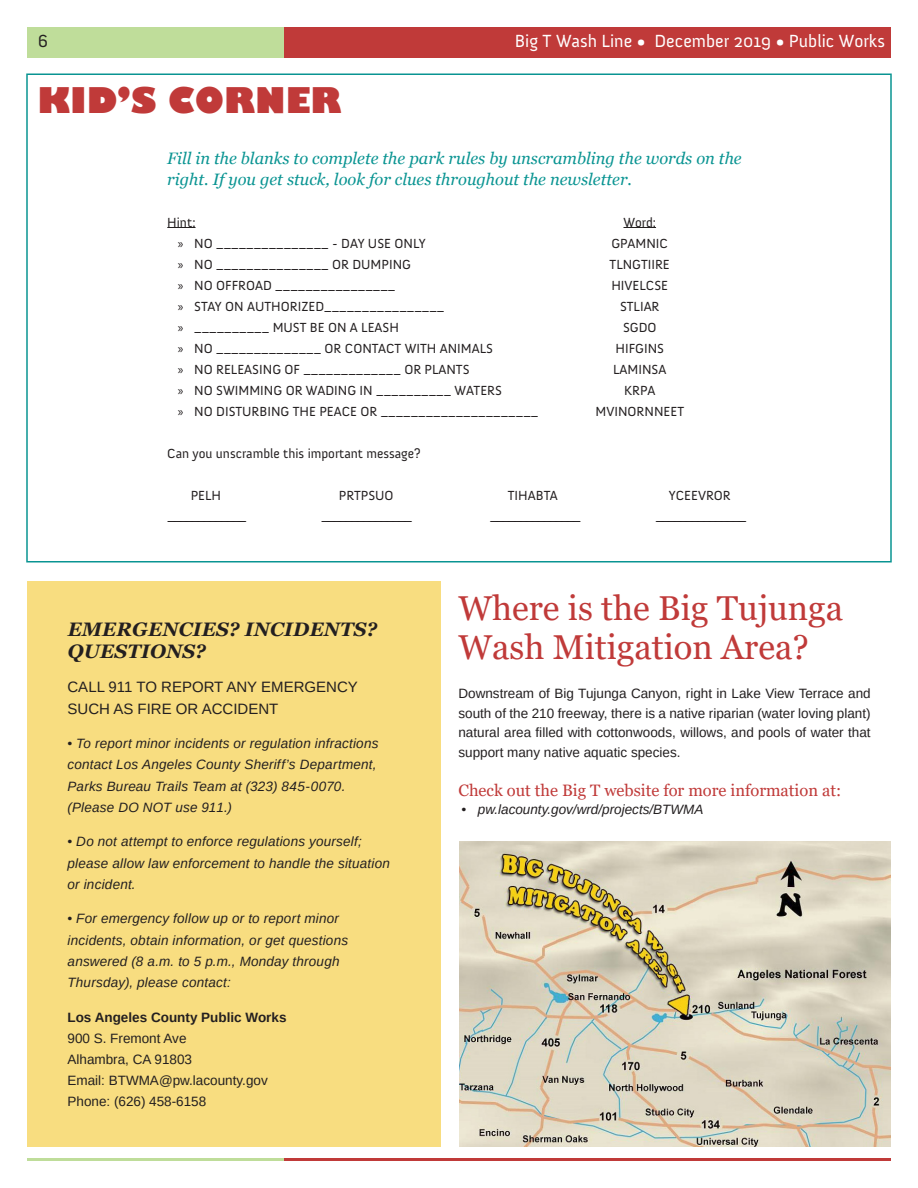
<style>
.page{position:relative;width:918px;height:1188px;background:#fff}
.page>*{position:absolute;margin:0;border:0;box-sizing:border-box;transform-origin:0 0}
.t1{font:34.5px/39px "Georgia";color:#c03a39}
.t2{font:800 34.5px "Gill Sans";color:#c03a39}
.t3{font:italic 700 19.5px/21.1px "Georgia";letter-spacing:.01em;color:#231f20}
.t4{font:18px "Anivers";color:#fff}
.t5{font:18px "Anivers";color:#231f20}
.t6{font:italic 16.5px/21px "Georgia";color:#099492}
.t7{font:16.5px "Georgia";color:#c03a39}
.t8{font:15px/21.1px "Arimo";color:#231f20}
.t9{font:13.5px "Anivers";color:#231f20}
.t10{font:italic 13.5px/21.1px "Arimo";letter-spacing:.015em;color:#231f20}
.t11{font:13.5px/21.1px "Arimo";color:#231f20}
.t12{font:13.5px "Anivers";color:#231f20;scale:1.19 1}
.t13{font:700 13.5px "Arimo";color:#231f20}
.s1{font-family:"Myriad Pro"}
</style>
<div class="page">
<div style="left:284px;top:27px;width:607px;height:30px;background:#c03a39"></div>
<div style="left:27px;top:27px;width:257px;height:30px;background:#bfdd9a"></div>
<hr style="left:284px;top:1158px;width:607px;height:3px;background:#c03a39">
<hr style="left:27px;top:1158px;width:257px;height:3px;background:#bfdd9a">
<div style="left:27px;top:581px;width:413px;height:566px;background:#f8dd80"></div>
<img style="left:459px;top:842px;width:432px;height:305px">
<svg style="left:167px;top:227px;width:29px;height:1px"></svg>
<hr style="left:623px;top:227px;width:33px;height:1px;background:#231f20">
<h3 class="t5" style="left:38px;top:31px;width:12px">6</h3>
<h3 class="t4" style="left:515px;top:31px;width:372px">Big T Wash Line • December 2019 • Public Works</h3>
<h1 class="t2" style="left:38px;top:79px;width:305px">KID’S CORNER</h1>
<p class="t6" style="left:167px;top:148px;width:576px">Fill in the blanks to complete the park rules by unscrambling the words on the right. If you get stuck, look for clues throughout the newsletter.</p>
<p class="t9" style="left:167px;top:215px;width:30px">Hint:</p>
<p class="t9" style="left:623px;top:215px;width:34px">Word:</p>
<p class="t9" style="left:178px;top:236px;width:250px"><span class="s1">»</span> NO _______________ - DAY USE ONLY</p>
<p class="t9" style="left:611px;top:236px;width:58px">GPAMNIC</p>
<p class="t9" style="left:178px;top:257px;width:235px"><span class="s1">»</span> NO _______________ OR DUMPING</p>
<p class="t9" style="left:610px;top:257px;width:62px">TLNGTIIRE</p>
<p class="t9" style="left:178px;top:278px;width:219px"><span class="s1">»</span> NO OFFROAD ________________</p>
<p class="t9" style="left:611px;top:278px;width:58px">HIVELCSE</p>
<p class="t9" style="left:178px;top:299px;width:268px"><span class="s1">»</span> STAY ON AUTHORIZED________________</p>
<p class="t9" style="left:620px;top:299px;width:41px">STLIAR</p>
<p class="t9" style="left:178px;top:320px;width:223px"><span class="s1">»</span> __________ MUST BE ON A LEASH</p>
<p class="t9" style="left:623px;top:320px;width:35px">SGDO</p>
<p class="t9" style="left:178px;top:341px;width:317px"><span class="s1">»</span> NO ______________ OR CONTACT WITH ANIMALS</p>
<p class="t9" style="left:615px;top:341px;width:50px">HIFGINS</p>
<p class="t9" style="left:178px;top:362px;width:293px"><span class="s1">»</span> NO RELEASING OF _____________ OR PLANTS</p>
<p class="t9" style="left:613px;top:362px;width:55px">LAMINSA</p>
<p class="t9" style="left:178px;top:383px;width:326px"><span class="s1">»</span> NO SWIMMING OR WADING IN __________ WATERS</p>
<p class="t9" style="left:624px;top:383px;width:33px">KRPA</p>
<p class="t9" style="left:178px;top:404px;width:362px"><span class="s1">»</span> NO DISTURBING THE PEACE OR _____________________</p>
<p class="t9" style="left:595px;top:404px;width:90px">MVINORNNEET</p>
<p class="t9" style="left:167px;top:446px;width:255px">Can you unscramble this important message?</p>
<p class="t9" style="left:191px;top:488px;width:32px">PELH</p>
<p class="t9" style="left:339px;top:488px;width:56px">PRTPSUO</p>
<p class="t9" style="left:508px;top:488px;width:52px">TIHABTA</p>
<p class="t9" style="left:669px;top:488px;width:63px">YCEEVROR</p>
<p class="t12" style="left:167px;top:509px;width:68px">_____________</p>
<p class="t12" style="left:321px;top:509px;width:78px">_______________</p>
<p class="t12" style="left:490px;top:509px;width:78px">_______________</p>
<p class="t12" style="left:655px;top:509px;width:78px">_______________</p>
<h2 class="t3" style="left:68px;top:619px;width:311px">EMERGENCIES? INCIDENTS?<br>QUESTIONS?</h2>
<p class="t8" style="left:68px;top:677px;width:292px">CALL 911 TO REPORT ANY EMERGENCY<br>SUCH AS FIRE OR ACCIDENT</p>
<p class="t10" style="left:68px;top:733px;width:312px">• To report minor incidents or regulation infractions contact Los Angeles County Sheriff’s Department, Parks Bureau Trails Team at (323) 845-0070. (Please DO NOT use 911.)</p>
<p class="t10" style="left:68px;top:831px;width:324px">• Do not attempt to enforce regulations yourself; please allow law enforcement to handle the situation or incident.</p>
<p class="t10" style="left:68px;top:908px;width:282px">• For emergency follow up or to report minor incidents, obtain information, or get questions answered (8 a.m. to 5 p.m., Monday through Thursday), please contact:</p>
<p class="t13" style="left:68px;top:1008px;width:221px">Los Angeles County Public Works</p>
<p class="t11" style="left:68px;top:1028px;width:202px">900 S. Fremont Ave<br>Alhambra, CA 91803<br>Email: BTWMA@pw.lacounty.gov<br>Phone: (626) 458-6158</p>
<h1 class="t1" style="left:458px;top:590px;width:386px">Where is the Big Tujunga<br>Wash Mitigation Area?</h1>
<p class="t11" style="left:458px;top:684px;width:414px;line-height:19.5px;text-align:justify">Downstream of Big Tujunga Canyon, right in Lake View Terrace and south of the 210 freeway, there is a native riparian (water loving plant) natural area filled with cottonwoods, willows, and pools of water that support many native aquatic species.</p>
<p class="t7" style="left:458px;top:780px;width:384px">Check out the Big T website for more information at:</p>
<p class="t10" style="left:461px;top:798px;width:244px">• pw.lacounty.gov/wrd/projects/BTWMA</p>
</div>
